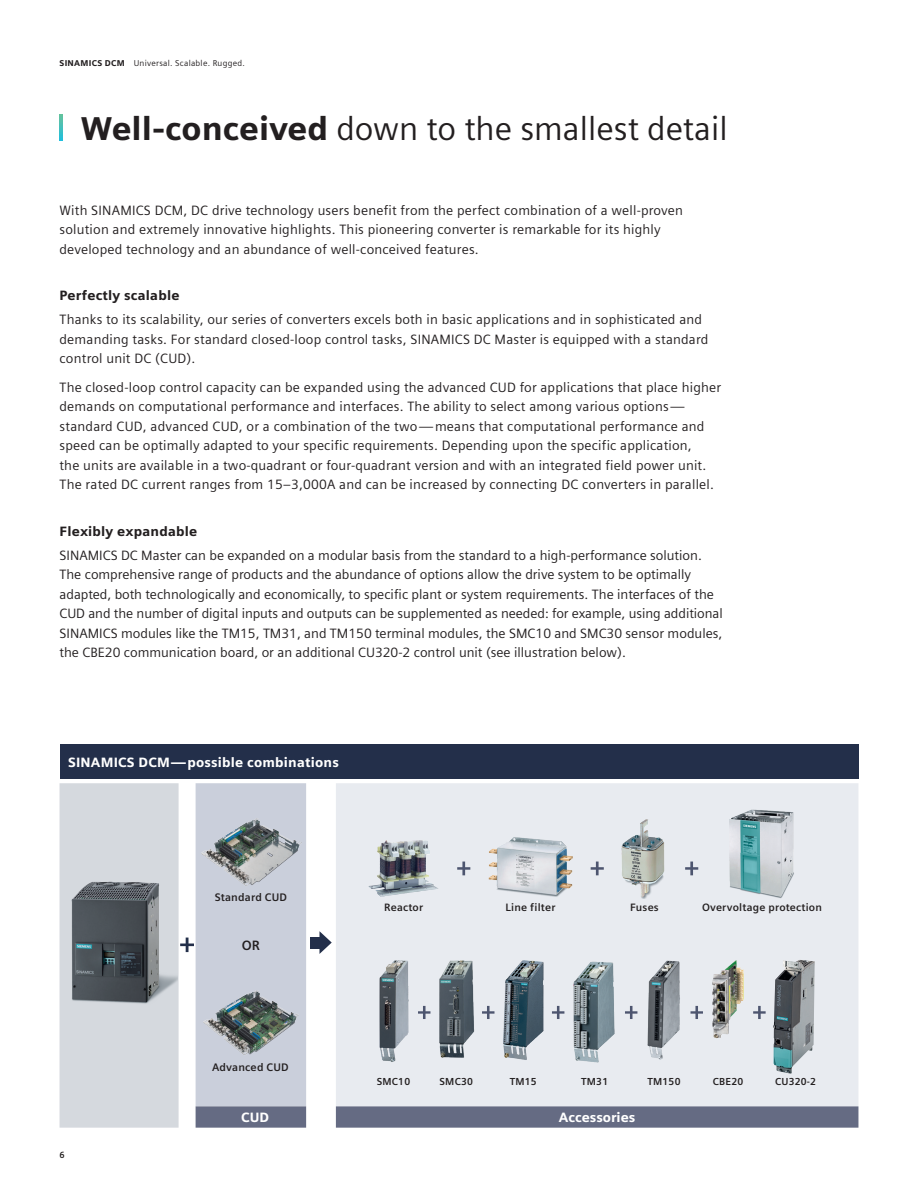
<style>
.page{position:relative;width:918px;height:1188px;background:#fff}
.page>*{position:absolute;margin:0;border:0;box-sizing:border-box;transform-origin:0 0}
._02_HL_Headline_22pt{font:33px "Siemens Sans";color:#231f20}
.BP_TX_Roman_9pt_blac{font:13.5px/19.5px "Siemens Sans";color:#231f20}
.BP_Tx_Roman_9pt_blac{font:13.5px/19.5px "Siemens Sans";letter-spacing:.015em;color:#231f20}
.BP_SubHd_9pt_White_B{font:900 13.5px "Siemens Sans";letter-spacing:.015em;color:#fff}
.BP_SubHD_9pt_Black_s{font:900 13.5px "Siemens Sans";letter-spacing:.015em;color:#231f20}
.BP_SubHD_9pt_black{font:700 13.5px "Siemens Sans";color:#231f20}
.BP_SubHD_9pt_black-2{font:700 10.95px "Siemens Sans";letter-spacing:.015em;color:#231f20}
.BP_Note_7_5pt_3_5mm{font:700 10.65px "Siemens Sans";letter-spacing:.02em;color:#231f20}
.BP_Note_7_5pt_3_5mm-2{font:700 10.2px "Siemens Sans";letter-spacing:.02em;color:#231f20}
.t1{font:700 9px "Siemens Sans";color:#231f20}
.t2{font:8.4px "Siemens Sans";letter-spacing:.03em;color:#231f20}
.s1{font-weight:900}
</style>
<div class="page">
<div style="left:60px;top:745px;width:798px;height:34px;background:#232f4a"></div>
<svg style="left:60px;top:783px;width:798px;height:345px;background:#ced3d9"></svg>
<img style="left:773px;top:960px;width:42px;height:114px">
<img style="left:502px;top:960px;width:42px;height:100px">
<img style="left:712px;top:960px;width:32px;height:78px">
<img style="left:379px;top:960px;width:30px;height:103px">
<img style="left:573px;top:961px;width:44px;height:101px">
<img style="left:648px;top:960px;width:34px;height:99px">
<img style="left:438px;top:960px;width:36px;height:98px">
<svg style="left:60px;top:115px;width:3px;height:25px"></svg>
<p class="t2" style="left:60px;top:58px;width:187px"><span class="s1">SINAMICS DCM</span> Universal. Scalable. Rugged.</p>
<p class="_02_HL_Headline_22pt" style="left:81px;top:110px;width:649px"><span class="s1">Well-conceived</span> down to the smallest detail</p>
<p class="BP_TX_Roman_9pt_blac" style="left:60px;top:200px;width:625px">With SINAMICS DCM, DC drive technology users benefit from the perfect combination of a well-proven solution and extremely innovative highlights. This pioneering converter is remarkable for its highly developed technology and an abundance of well-conceived features.</p>
<p class="BP_SubHD_9pt_Black_s" style="left:60px;top:287px;width:122px">Perfectly scalable</p>
<p class="BP_TX_Roman_9pt_blac" style="left:60px;top:310px;width:650px">Thanks to its scalability, our series of converters excels both in basic applications and in sophisticated and demanding tasks. For standard closed-loop control tasks, SINAMICS DC Master is equipped with a standard control unit DC (CUD).</p>
<p class="BP_Tx_Roman_9pt_blac" style="left:60px;top:377px;width:663px">The closed-loop control capacity can be expanded using the advanced CUD for applications that place higher demands on computational performance and interfaces. The ability to select among various options— standard CUD, advanced CUD, or a combination of the two—means that computational performance and speed can be optimally adapted to your specific requirements. Depending upon the specific application,<br>the units are available in a two-quadrant or four-quadrant version and with an integrated field power unit.<br>The rated DC current ranges from 15–3,000A and can be increased by connecting DC converters in parallel.</p>
<p class="BP_SubHD_9pt_Black_s" style="left:60px;top:523px;width:139px">Flexibly expandable</p>
<p class="BP_TX_Roman_9pt_blac" style="left:60px;top:545px;width:665px">SINAMICS DC Master can be expanded on a modular basis from the standard to a high-performance solution.<br>The comprehensive range of products and the abundance of options allow the drive system to be optimally adapted, both technologically and economically, to specific plant or system requirements. The interfaces of the CUD and the number of digital inputs and outputs can be supplemented as needed: for example, using additional SINAMICS modules like the TM15, TM31, and TM150 terminal modules, the SMC10 and SMC30 sensor modules, the CBE20 communication board, or an additional CU320-2 control unit (see illustration below).</p>
<p class="BP_SubHd_9pt_White_B" style="left:68px;top:754px;width:272px">SINAMICS DCM—possible combinations</p>
<p class="BP_SubHD_9pt_black-2" style="left:215px;top:891px;width:74px">Standard CUD</p>
<p class="BP_SubHD_9pt_black" style="left:242px;top:938px;width:20px">OR</p>
<p class="BP_SubHD_9pt_black-2" style="left:212px;top:1061px;width:78px">Advanced CUD</p>
<p class="BP_Note_7_5pt_3_5mm" style="left:384px;top:901px;width:40px">Reactor</p>
<p class="BP_Note_7_5pt_3_5mm" style="left:506px;top:901px;width:51px">Line filter</p>
<p class="BP_Note_7_5pt_3_5mm" style="left:630px;top:901px;width:30px">Fuses</p>
<p class="BP_Note_7_5pt_3_5mm" style="left:702px;top:901px;width:121px">Overvoltage protection</p>
<p class="BP_Note_7_5pt_3_5mm-2" style="left:377px;top:1075px;width:35px">SMC10</p>
<p class="BP_Note_7_5pt_3_5mm-2" style="left:440px;top:1075px;width:35px">SMC30</p>
<p class="BP_Note_7_5pt_3_5mm-2" style="left:510px;top:1075px;width:29px">TM15</p>
<p class="BP_Note_7_5pt_3_5mm-2" style="left:581px;top:1075px;width:29px">TM31</p>
<p class="BP_Note_7_5pt_3_5mm-2" style="left:647px;top:1075px;width:35px">TM150</p>
<p class="BP_Note_7_5pt_3_5mm-2" style="left:713px;top:1075px;width:32px">CBE20</p>
<p class="BP_Note_7_5pt_3_5mm-2" style="left:775px;top:1075px;width:43px">CU320-2</p>
<p class="t1" style="left:60px;top:1150px;width:7px">6</p>
<p class="BP_SubHd_9pt_White_B" style="left:241px;top:1110px;width:29px">CUD</p>
<p class="BP_SubHd_9pt_White_B" style="left:559px;top:1110px;width:78px">Accessories</p>
</div>
